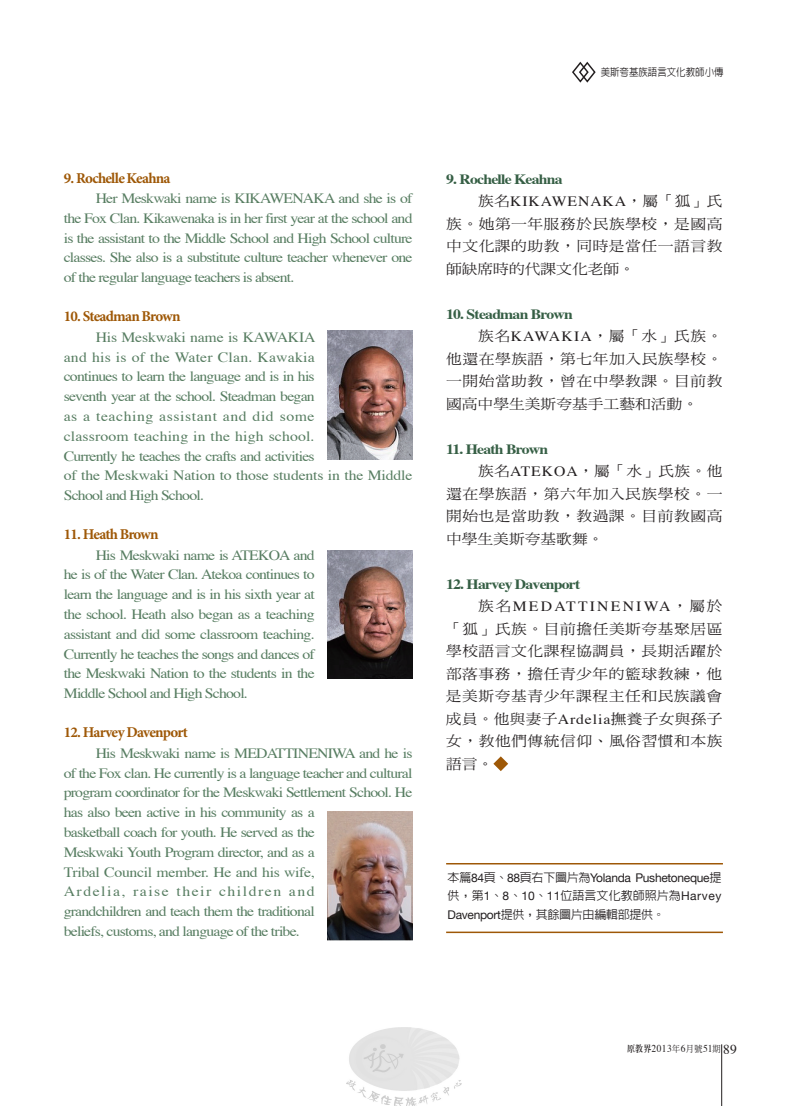
<style>
.page{position:relative;width:808px;height:1106px;background:#fff}
.page>*{position:absolute;margin:0;border:0;box-sizing:border-box;transform-origin:0 0}
.t1{font:700 15px "Minion Pro";letter-spacing:-.05em;color:#9e5807}
.t2{font:14.1px/19.8px "Times";letter-spacing:-.05em;color:#577d61;text-align:justify;scale:1.11 1}
.t3{font:14.1px/19.8px "Times";letter-spacing:-.01em;color:#577d61;scale:1.11 1}
.t4{font:14.1px "DF Ming Std W5";letter-spacing:.035em;color:#231f20;scale:1.11 1}
.t5{font:700 14.1px "Times";letter-spacing:-.05em;color:#365f45;scale:1.11 1}
.t6{font:14.1px "DF Ming Std W5";color:#231f20;scale:1.11 1}
.t7{font:14.1px "DF Ming Std W5";letter-spacing:.015em;color:#231f20;scale:1.11 1}
.t8{font:14.1px "Times";letter-spacing:.055em;color:#231f20;scale:1.11 1}
.t9{font:14.1px "Times";letter-spacing:.14em;color:#231f20;scale:1.11 1}
.t10{font:12px/18px "Helvetica Neue";letter-spacing:-.025em;color:#231f20;text-align:justify}
.t11{font:10.5px "Times";letter-spacing:.05em;color:#231f20;scale:.9 1}
.t12{font:500 10.5px "AR Hei B5";color:#231f20;scale:.9 1}
.s1{font-family:"DF Ming Std W5"}
.s2{font-family:"Times"}
.s3{font-family:"AR Hei B5";font-weight:500}
.s4{font-family:"AR Ming B5";font-weight:800;font-size:9px}
.s5{font-family:"DF Ming Std W5";font-size:9px}
.s6{font-size:13.5px}
</style>
<div class="page">
<hr style="left:721px;top:1044px;width:1px;height:62px;background:#231f20">
<svg style="left:572px;top:61px;width:24px;height:22px"></svg>
<svg style="left:493px;top:756px;width:15px;height:15px"></svg>
<img style="left:327px;top:331px;width:85px;height:128px">
<img style="left:327px;top:550px;width:85px;height:128px">
<img style="left:327px;top:811px;width:85px;height:129px">
<hr style="left:446px;top:863px;width:277px;height:1px;background:#9e5807">
<hr style="left:446px;top:931px;width:277px;height:2px;background:#9e5807">
<img style="left:347px;top:1027px;width:114px;height:79px">
<p class="t12" style="left:601px;top:67px;width:138px">美斯夸基族語言文化教師小傳</p>
<p class="t1" style="left:64px;top:167px;width:108px">9. Rochelle Keahna</p>
<p class="t2" style="left:64px;top:189px;width:316px;text-indent:32px">Her Meskwaki name is KIKAWENAKA and she is of the Fox Clan. Kikawenaka is in her first year at the school and is the assistant to the Middle School and High School culture classes. She also is a substitute culture teacher whenever one of the regular language teachers is absent.</p>
<p class="t1" style="left:64px;top:306px;width:118px">10. Steadman Brown</p>
<p class="t3" style="left:64px;top:328px;width:316px;text-indent:32px">His Meskwaki name is KAWAKIA<br>and his is of the Water Clan. Kawakia<br>continues to learn the language and is in his<br>seventh year at the school. Steadman began<br>as a teaching assistant and did some<br>classroom teaching in the high school.<br>Currently he teaches the crafts and activities<br>of the Meskwaki Nation to those students in the Middle School and High School.</p>
<p class="t1" style="left:64px;top:523px;width:96px">11. Heath Brown</p>
<p class="t2" style="left:64px;top:546px;width:228px;text-indent:32px">His Meskwaki name is ATEKOA and he is of the Water Clan. Atekoa continues to learn the language and is in his sixth year at the school. Heath also began as a teaching assistant and did some classroom teaching.<br>Currently he teaches the songs and dances of the Meskwaki Nation to the students in the Middle School and High School.</p>
<p class="t1" style="left:64px;top:721px;width:126px">12. Harvey Davenport</p>
<p class="t2" style="left:64px;top:744px;width:316px;text-align:left;text-indent:32px">His Meskwaki name is MEDATTINENIWA and he is of the Fox clan. He currently is a language teacher and cultural program coordinator for the Meskwaki Settlement School. He has also been active in his community as a<br>basketball coach for youth. He served as the<br>Meskwaki Youth Program director, and as a<br>Tribal Council member. He and his wife,<br>Ardelia, raise their children and<br>grandchildren and teach them the traditional<br>beliefs, customs, and language of the tribe.</p>
<p class="t5" style="left:446px;top:169px;width:106px">9. Rochelle Keahna</p>
<p class="t8" style="left:478px;top:192px;width:222px"><span class="s1">族名</span>KIKAWENAKA<span class="s1">，屬「狐」氏</span></p>
<p class="t4" style="left:446px;top:216px;width:250px">族。她第一年服務於民族學校，是國高</p>
<p class="t4" style="left:446px;top:238px;width:250px">中文化課的助教，同時是當任一語言教</p>
<p class="t6" style="left:446px;top:261px;width:172px">師缺席時的代課文化老師。</p>
<p class="t5" style="left:446px;top:304px;width:116px">10. Steadman Brown</p>
<p class="t4" style="left:478px;top:328px;width:222px">族名<span class="s2">KAWAKIA</span>，屬「水」氏族。</p>
<p class="t4" style="left:446px;top:351px;width:250px">他還在學族語，第七年加入民族學校。</p>
<p class="t4" style="left:446px;top:373px;width:250px">一開始當助教，曾在中學教課。目前教</p>
<p class="t6" style="left:446px;top:396px;width:229px">國高中學生美斯夸基手工藝和活動。</p>
<p class="t5" style="left:446px;top:439px;width:93px">11. Heath Brown</p>
<p class="t4" style="left:478px;top:463px;width:222px">族名<span class="s2">ATEKOA</span>，屬「水」氏族。他</p>
<p class="t4" style="left:446px;top:486px;width:250px">還在學族語，第六年加入民族學校。一</p>
<p class="t4" style="left:446px;top:508px;width:250px">開始也是當助教，教過課。目前教國高</p>
<p class="t6" style="left:446px;top:531px;width:143px">中學生美斯夸基歌舞。</p>
<p class="t5" style="left:446px;top:574px;width:122px">12. Harvey Davenport</p>
<p class="t9" style="left:478px;top:597px;width:222px"><span class="s1">族名</span>MEDATTINENIWA<span class="s1">，屬於</span></p>
<p class="t4" style="left:446px;top:621px;width:250px">「狐」氏族。目前擔任美斯夸基聚居區</p>
<p class="t4" style="left:446px;top:643px;width:250px">學校語言文化課程協調員，長期活躍於</p>
<p class="t4" style="left:446px;top:666px;width:250px">部落事務，擔任青少年的籃球教練，他</p>
<p class="t4" style="left:446px;top:688px;width:250px">是美斯夸基青少年課程主任和民族議會</p>
<p class="t7" style="left:446px;top:711px;width:251px">成員。他與妻子<span class="s2">Ardelia</span>撫養子女與孫子</p>
<p class="t4" style="left:446px;top:733px;width:250px">女，教他們傳統信仰、風俗習慣和本族</p>
<p class="t4" style="left:446px;top:756px;width:44px">語言。</p>
<p class="t10" style="left:448px;top:869px;width:275px"><span class="s3">本篇</span>84<span class="s3">頁、</span>88<span class="s3">頁右下圖片為</span>Yolanda Pushetoneque<span class="s3">提供，第</span>1<span class="s3">、</span>8<span class="s3">、</span>10<span class="s3">、</span>11<span class="s3">位語言文化教師照片為</span>Harvey Davenport<span class="s3">提供，其餘圖片由編輯部提供。</span></p>
<p class="t11" style="left:627px;top:1042px;width:123px"><span class="s4">原教界</span>2013<span class="s5">年</span>6<span class="s5">月號</span>51<span class="s5">期</span> <span class="s6">89</span></p>
</div>
